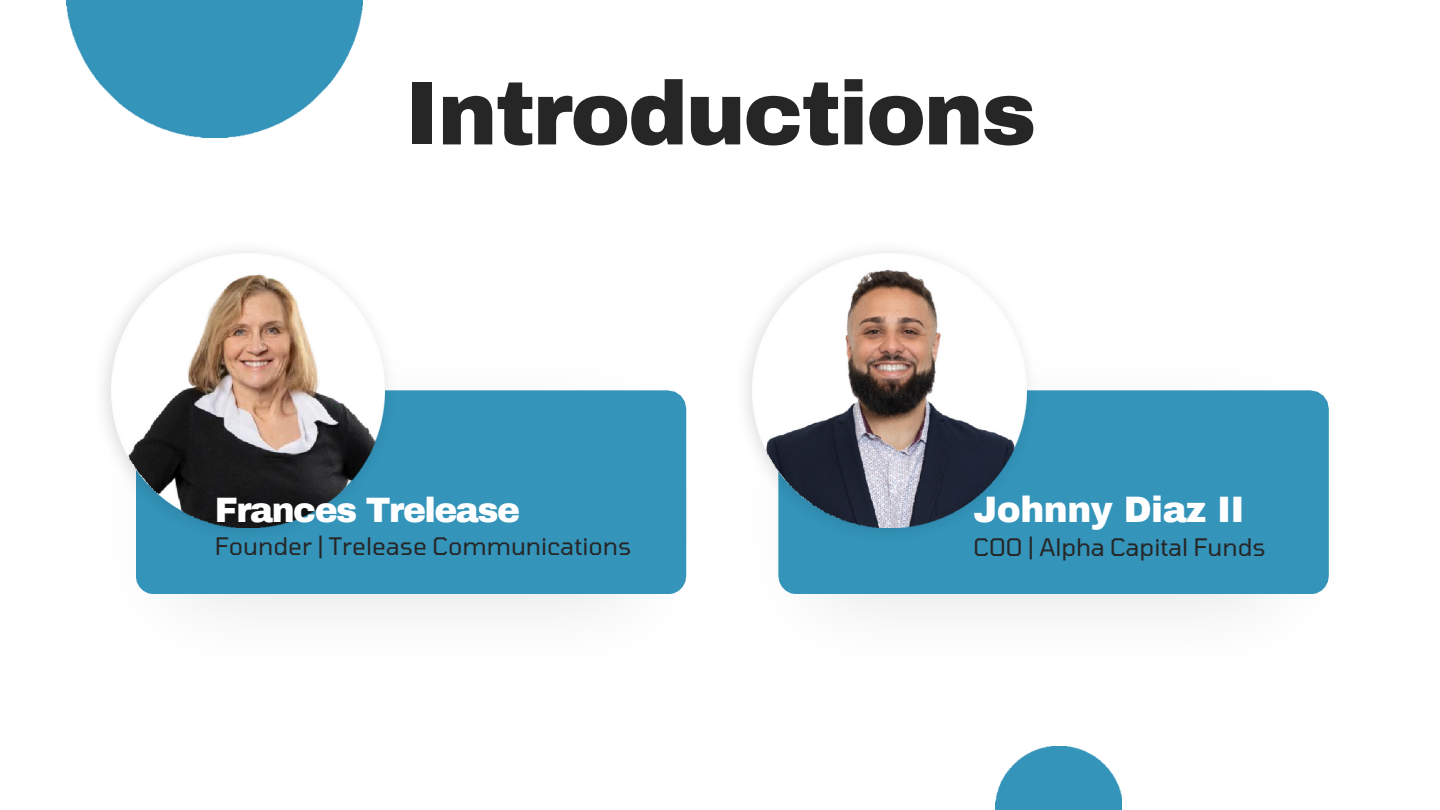
<style>
.page{position:relative;width:1440px;height:810px;background:#fff}
.page>*{position:absolute;margin:0;border:0;box-sizing:border-box;transform-origin:0 0}
.t1{font:900 90px "Archivo";letter-spacing:-.025em;color:#262626}
.t2{font:900 36px "Archivo";letter-spacing:-.015em;color:#fff}
.t3{font:900 34.5px "Archivo";letter-spacing:-.045em;color:#fff}
.t4{font:24px "Tomorrow";color:#262626}
</style>
<div class="page">
<img style="left:66px;top:0;width:296px;height:137px">
<img style="left:996px;top:747px;width:126px;height:63px">
<div style="left:136px;top:390px;width:550px;height:204px;background:#3494ba"></div>
<img style="left:98px;top:250px;width:310px;height:305px">
<img style="left:111px;top:253px;width:274px;height:274px">
<div style="left:778px;top:390px;width:551px;height:204px;background:#3494ba"></div>
<img style="left:740px;top:250px;width:310px;height:305px">
<img style="left:753px;top:253px;width:273px;height:274px">
<p class="t1" style="left:405px;top:65px;width:633px">Introductions</p>
<p class="t3" style="left:215px;top:491px;width:307px">Frances Trelease</p>
<p class="t4" style="left:215px;top:531px;width:418px">Founder | Trelease Communications</p>
<p class="t2" style="left:973px;top:491px;width:273px">Johnny Diaz II</p>
<p class="t4" style="left:973px;top:532px;width:294px">COO | Alpha Capital Funds</p>
</div>
